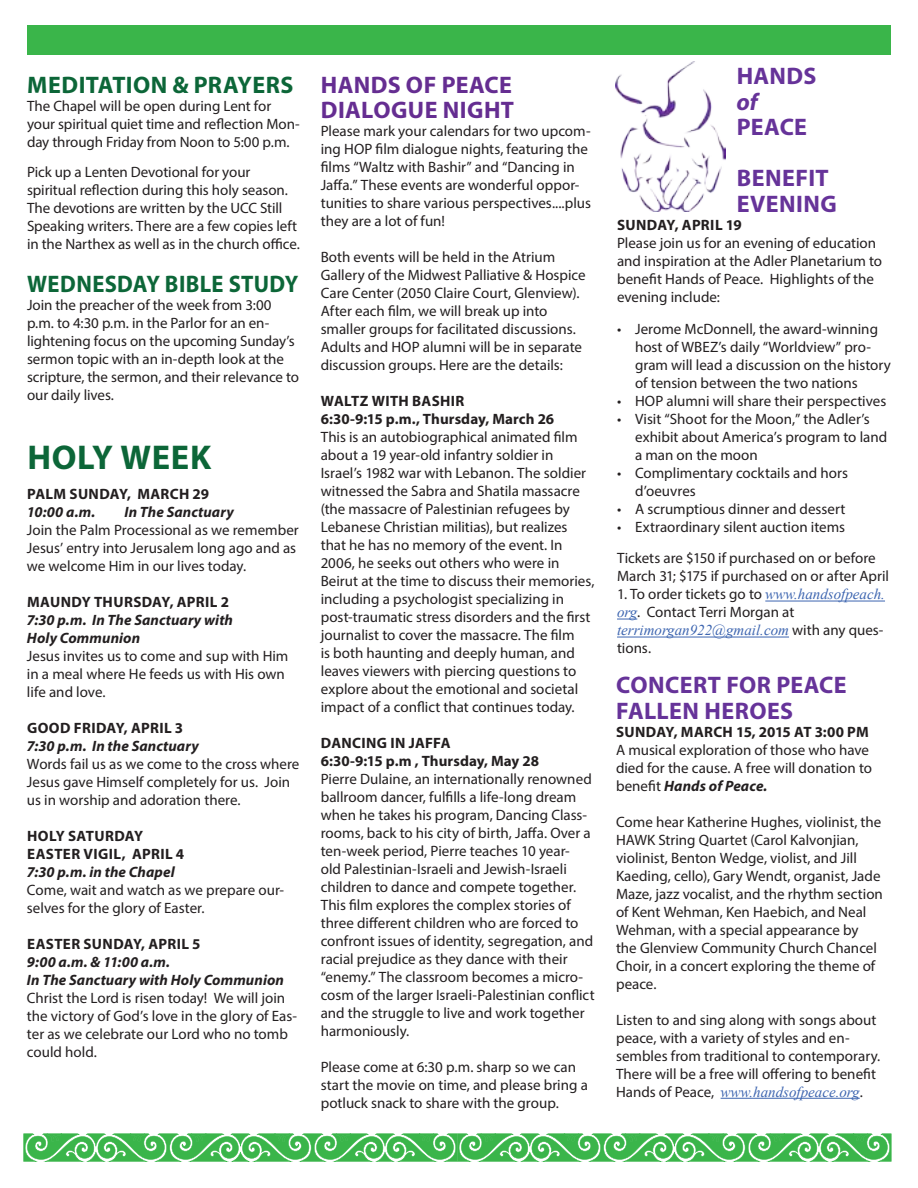
<style>
.page{position:relative;width:918px;height:1188px;background:#fff}
.page>*{position:absolute;margin:0;border:0;box-sizing:border-box;transform-origin:0 0}
.t1{font:700 34.5px "Myriad Pro";letter-spacing:.02em;color:#0c6638}
.t2{font:700 24px/25.5px "Myriad Pro";letter-spacing:.015em;color:#639}
.t3{font:700 24px/25.5px "Myriad Pro";letter-spacing:.015em;color:#652d91}
.t4{font:700 24px "Myriad Pro";letter-spacing:.015em;color:#0c6638;scale:.94 1}
.t5{font:700 24px "Myriad Pro";letter-spacing:.015em;color:#0c6638}
.t6{font:italic 700 24px "Myriad Pro";color:#639}
.t7{font:15px/18px "Myriad Pro";color:#231f20}
.t8{font:700 15px/18px "Myriad Pro";letter-spacing:.015em;color:#231f20}
.t9{font:italic 700 15px/18px "Myriad Pro";letter-spacing:.005em;color:#231f20}
.t10{font:italic 15px "Times New Roman";color:#3d65b0}
.s1{font-family:"Times New Roman";font-style:italic;color:#3d65b0}
.s2{font-family:"Myriad Pro";font-style:normal;color:#231f20}
.s3{font-weight:700;font-style:italic}
</style>
<div class="page">
<hr style="left:765px;top:601px;width:120px;height:1px;background:#3d65b0">
<svg style="left:617px;top:619px;width:20px;height:1px"></svg>
<hr style="left:617px;top:637px;width:172px;height:1px;background:#3d65b0">
<hr style="left:721px;top:1098px;width:139px;height:1px;background:#3d65b0">
<img style="left:616px;top:62px;width:110px;height:150px">
<svg style="left:23px;top:1134px;width:868px;height:28px;background:#67c674"></svg>
<div style="left:27px;top:25px;width:864px;height:29px;background:#3ab54a"></div>
<h2 class="t5" style="left:27px;top:69px;width:268px">MEDITATION &amp; PRAYERS</h2>
<p class="t7" style="left:27px;top:96px;width:274px">The Chapel will be open during Lent for your spiritual quiet time and reflection Mon&shy;day through Friday from Noon to 5:00 p.m.</p>
<p class="t7" style="left:27px;top:162px;width:274px">Pick up a Lenten Devotional for your spiritual reflection during this holy season.<br>The devotions are written by the UCC Still Speaking writers. There are a few copies left in the Narthex as well as in the church office.</p>
<h2 class="t4" style="left:27px;top:268px;width:290px">WEDNESDAY BIBLE STUDY</h2>
<p class="t7" style="left:27px;top:296px;width:274px">Join the preacher of the week from 3:00 p.m. to 4:30 p.m. in the Parlor for an en&shy;lightening focus on the upcoming Sunday’s sermon topic with an in-depth look at the scripture, the sermon, and their relevance to our daily lives.</p>
<h1 class="t1" style="left:27px;top:435px;width:186px">HOLY WEEK</h1>
<p class="t8" style="left:27px;top:484px;width:184px">PALM SUNDAY, MARCH 29</p>
<p class="t9" style="left:27px;top:502px;width:70px">10:00 a.m.</p>
<p class="t9" style="left:124px;top:502px;width:111px">In The Sanctuary</p>
<p class="t7" style="left:27px;top:520px;width:273px">Join the Palm Processional as we remember<br>Jesus’ entry into Jerusalem long ago and as we welcome Him in our lives today.</p>
<p class="t8" style="left:27px;top:592px;width:203px">MAUNDY THURSDAY, APRIL 2</p>
<p class="t9" style="left:27px;top:610px;width:208px">7:30 p.m. In The Sanctuary with<br>Holy Communion</p>
<p class="t7" style="left:27px;top:646px;width:263px">Jesus invites us to come and sup with Him in a meal where He feeds us with His own life and love.</p>
<p class="t8" style="left:27px;top:718px;width:158px">GOOD FRIDAY, APRIL 3</p>
<p class="t9" style="left:27px;top:736px;width:173px">7:30 p.m. In the Sanctuary</p>
<p class="t7" style="left:27px;top:754px;width:274px">Words fail us as we come to the cross where<br>Jesus gave Himself completely for us. Join us in worship and adoration there.</p>
<p class="t8" style="left:27px;top:826px;width:159px">HOLY SATURDAY<br>EASTER VIGIL, APRIL 4</p>
<p class="t9" style="left:27px;top:862px;width:149px">7:30 p.m. in the Chapel</p>
<p class="t7" style="left:27px;top:880px;width:259px">Come, wait and watch as we prepare our&shy;selves for the glory of Easter.</p>
<p class="t8" style="left:27px;top:934px;width:175px">EASTER SUNDAY, APRIL 5</p>
<p class="t9" style="left:27px;top:952px;width:259px">9:00 a.m. &amp; 11:00 a.m.<br>In The Sanctuary with Holy Communion</p>
<p class="t7" style="left:27px;top:988px;width:271px">Christ the Lord is risen today! We will join the victory of God’s love in the glory of Eas&shy;ter as we celebrate our Lord who no tomb could hold.</p>
<h2 class="t3" style="left:321px;top:71px;width:195px">HANDS OF PEACE<br>DIALOGUE NIGHT</h2>
<p class="t7" style="left:321px;top:122px;width:272px">Please mark your calendars for two upcom&shy;ing HOP film dialogue nights, featuring the films “Waltz with Bashir” and “Dancing in Jaffa.” These events are wonderful oppor&shy;tunities to share various perspectives....plus they are a lot of fun!</p>
<p class="t7" style="left:321px;top:248px;width:266px">Both events will be held in the Atrium Gallery of the Midwest Palliative &amp; Hospice Care Center (2050 Claire Court, Glenview).<br>After each film, we will break up into smaller groups for facilitated discussions.<br>Adults and HOP alumni will be in separate discussion groups. Here are the details:</p>
<p class="t8" style="left:321px;top:392px;width:235px">WALTZ WITH BASHIR<br>6:30-9:15 p.m., Thursday, March 26</p>
<p class="t7" style="left:321px;top:428px;width:275px">This is an autobiographical animated film about a 19 year-old infantry soldier in Israel’s 1982 war with Lebanon. The soldier witnessed the Sabra and Shatila massacre (the massacre of Palestinian refugees by Lebanese Christian militias), but realizes that he has no memory of the event. In 2006, he seeks out others who were in Beirut at the time to discuss their memories, including a psychologist specializing in post-traumatic stress disorders and the first journalist to cover the massacre. The film<br>is both haunting and deeply human, and leaves viewers with piercing questions to explore about the emotional and societal impact of a conflict that continues today.</p>
<p class="t8" style="left:321px;top:734px;width:220px">DANCING IN JAFFA<br>6:30-9:15 p.m , Thursday, May 28</p>
<p class="t7" style="left:321px;top:770px;width:275px">Pierre Dulaine, an internationally renowned ballroom dancer, fulfills a life-long dream when he takes his program, Dancing Class&shy;rooms, back to his city of birth, Jaffa. Over a ten-week period, Pierre teaches 10 year-<br>old Palestinian-Israeli and Jewish-Israeli children to dance and compete together.<br>This film explores the complex stories of three different children who are forced to confront issues of identity, segregation, and racial prejudice as they dance with their “enemy.” The classroom becomes a micro&shy;cosm of the larger Israeli-Palestinian conflict and the struggle to live and work together harmoniously.</p>
<p class="t7" style="left:321px;top:1058px;width:269px">Please come at 6:30 p.m. sharp so we can start the movie on time, and please bring a potluck snack to share with the group.</p>
<h2 class="t2" style="left:737px;top:62px;width:81px">HANDS</h2>
<h2 class="t6" style="left:737px;top:86px;width:23px">of</h2>
<h2 class="t2" style="left:737px;top:101px;width:93px;line-height:51px">PEACE<br>BENEFIT</h2>
<h2 class="t2" style="left:737px;top:190px;width:102px">EVENING</h2>
<p class="t8" style="left:617px;top:216px;width:126px">SUNDAY, APRIL 19</p>
<p class="t7" style="left:617px;top:234px;width:267px">Please join us for an evening of education and inspiration at the Adler Planetarium to benefit Hands of Peace. Highlights of the evening include:</p>
<p class="t7" style="left:635px;top:320px;width:257px;text-indent:-18px">• Jerome McDonnell, the award-winning host of WBEZ’s daily “Worldview” pro&shy;gram will lead a discussion on the history of tension between the two nations</p>
<p class="t7" style="left:617px;top:392px;width:271px">• HOP alumni will share their perspectives</p>
<p class="t7" style="left:635px;top:410px;width:254px;text-indent:-18px">• Visit “Shoot for the Moon,” the Adler’s exhibit about America’s program to land a man on the moon</p>
<p class="t7" style="left:635px;top:464px;width:215px;text-indent:-18px">• Complimentary cocktails and hors d’oeuvres</p>
<p class="t7" style="left:617px;top:500px;width:230px">• A scrumptious dinner and dessert</p>
<p class="t7" style="left:617px;top:511px;width:260px;line-height:31.5px">• Extraordinary silent auction items<br>Tickets are $150 if purchased on or before</p>
<p class="t7" style="left:617px;top:567px;width:274px">March 31; $175 if purchased on or after April</p>
<p class="t7" style="left:617px;top:585px;width:269px">1. To order tickets go to <span class="s1">www.handsofpeach. org</span>. Contact Terri Morgan at</p>
<p class="t10" style="left:617px;top:620px;width:268px">terrimorgan922@gmail.com <span class="s2">with any ques-</span></p>
<p class="t7" style="left:617px;top:639px;width:36px">tions.</p>
<h2 class="t2" style="left:616px;top:672px;width:232px">CONCERT FOR PEACE<br>FALLEN HEROES</h2>
<p class="t8" style="left:616px;top:722px;width:254px">SUNDAY, MARCH 15, 2015 AT 3:00 PM</p>
<p class="t7" style="left:616px;top:740px;width:258px">A musical exploration of those who have died for the cause. A free will donation to benefit <span class="s3">Hands of Peace.</span></p>
<p class="t7" style="left:616px;top:812px;width:268px">Come hear Katherine Hughes, violinist, the HAWK String Quartet (Carol Kalvonjian, violinist, Benton Wedge, violist, and Jill Kaeding, cello), Gary Wendt, organist, Jade Maze, jazz vocalist, and the rhythm section of Kent Wehman, Ken Haebich, and Neal Wehman, with a special appearance by the Glenview Community Church Chancel Choir, in a concert exploring the theme of peace.</p>
<p class="t7" style="left:616px;top:1010px;width:266px">Listen to and sing along with songs about peace, with a variety of styles and en&shy;sembles from traditional to contemporary.<br>There will be a free will offering to benefit</p>
<p class="t10" style="left:616px;top:1081px;width:248px"><span class="s2">Hands of Peace,</span> www.handsofpeace.org<span class="s2">.</span></p>
</div>
